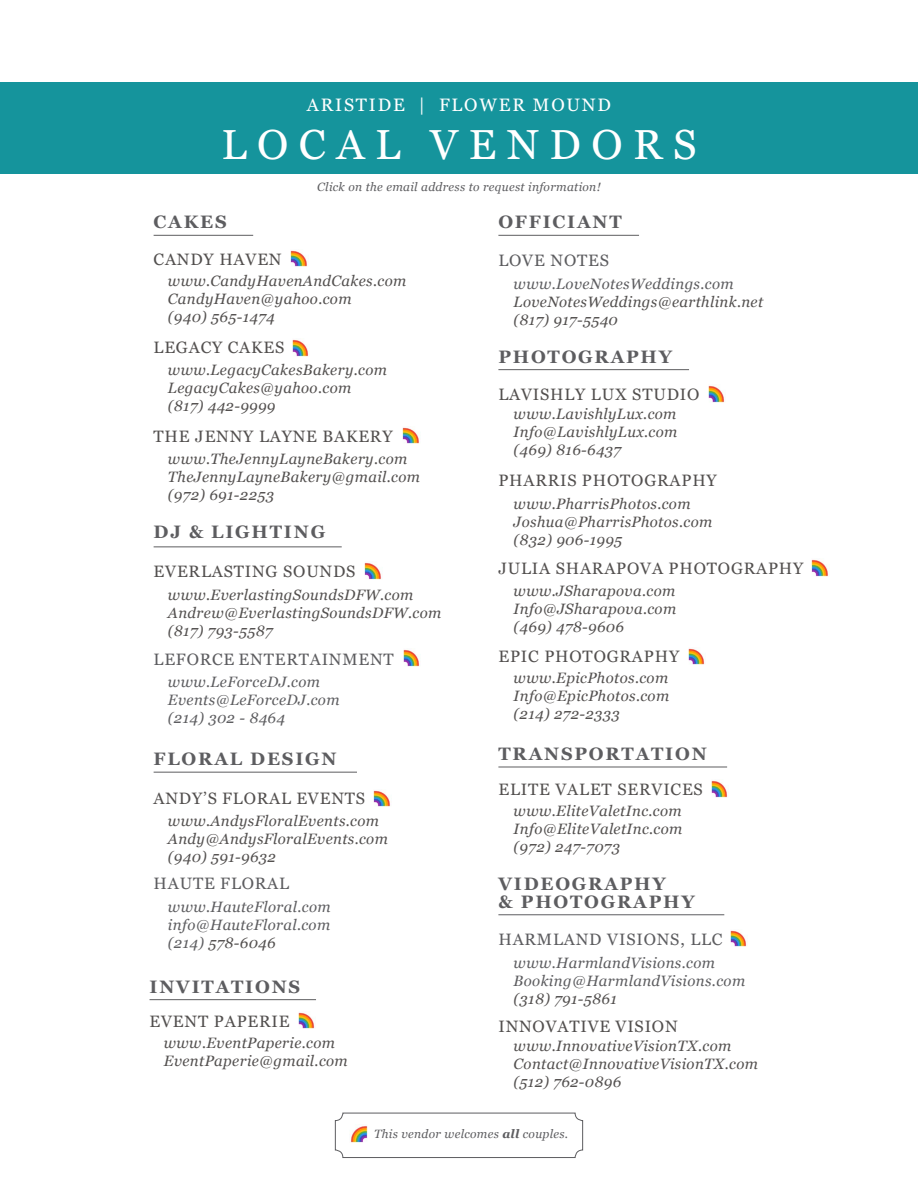
<style>
.page{position:relative;width:918px;height:1188px;background:#fff}
.page>*{position:absolute;margin:0;border:0;box-sizing:border-box;transform-origin:0 0}
.t1{font:42px "Georgia";letter-spacing:.25em;color:#fff}
.t2{font:700 18px/18px "Georgia";letter-spacing:.1em;color:#5d5d60}
.t3{font:18px "Georgia";letter-spacing:.1em;color:#fff}
.t4{font:16.5px "Georgia";letter-spacing:.05em;color:#53504f}
.t5{font:16.5px "Georgia";letter-spacing:.05em;color:#5d5d60}
.t6{font:italic 15px/18px "Georgia";letter-spacing:.025em;color:#53504f}
.t7{font:italic 15px/18px "Georgia";letter-spacing:.025em;color:#5d5d60}
.t8{font:italic 12px "Georgia";letter-spacing:.025em;color:#5d5d60}
.s1{color:#53504f}
.s2{font-weight:700}
</style>
<div class="page">
<div style="left:0;top:82px;width:918px;height:92px;background:#15949c"></div>
<div style="left:335px;top:1113px;width:248px;height:45px;border:1px solid #5d5d60;border-radius:8px"></div>
<img style="left:350px;top:1126px;width:18px;height:17px">
<hr style="left:150px;top:999px;width:166px;height:1px;background:#5d5d60">
<hr style="left:498px;top:235px;width:141px;height:1px;background:#5d5d60">
<hr style="left:154px;top:235px;width:99px;height:1px;background:#5d5d60">
<hr style="left:154px;top:772px;width:203px;height:1px;background:#5d5d60">
<hr style="left:498px;top:369px;width:191px;height:1px;background:#5d5d60">
<hr style="left:498px;top:914px;width:226px;height:1px;background:#5d5d60">
<hr style="left:154px;top:546px;width:188px;height:1px;background:#5d5d60">
<hr style="left:498px;top:767px;width:229px;height:1px;background:#5d5d60">
<img style="left:290px;top:250px;width:17px;height:17px">
<img style="left:292px;top:339px;width:17px;height:18px">
<img style="left:402px;top:427px;width:17px;height:17px">
<img style="left:364px;top:562px;width:17px;height:18px">
<img style="left:403px;top:649px;width:17px;height:18px">
<img style="left:373px;top:790px;width:17px;height:17px">
<img style="left:298px;top:1012px;width:17px;height:17px">
<img style="left:730px;top:930px;width:17px;height:17px">
<img style="left:711px;top:780px;width:17px;height:18px">
<img style="left:688px;top:648px;width:17px;height:17px">
<img style="left:811px;top:559px;width:17px;height:18px">
<img style="left:708px;top:385px;width:17px;height:18px">
<p class="t3" style="left:307px;top:92px;width:306px">ARISTIDE | FLOWER MOUND</p>
<h1 class="t1" style="left:221px;top:114px;width:477px">LOCAL VENDORS</h1>
<p class="t8" style="left:317px;top:178px;width:285px">Click on the email address to request information!</p>
<p class="t2" style="left:154px;top:212px;width:75px">CAKES</p>
<p class="t4" style="left:154px;top:248px;width:129px">CANDY HAVEN</p>
<p class="t6" style="left:168px;top:271px;width:240px">www.CandyHavenAndCakes.com<br>CandyHaven@yahoo.com<br>(940) 565-1474</p>
<p class="t4" style="left:154px;top:336px;width:132px">LEGACY CAKES</p>
<p class="t6" style="left:168px;top:360px;width:221px">www.LegacyCakesBakery.com<br>LegacyCakes@yahoo.com (817) 442-9999</p>
<p class="t4" style="left:154px;top:424px;width:240px">THE JENNY LAYNE BAKERY</p>
<p class="t6" style="left:168px;top:449px;width:254px">www.TheJennyLayneBakery.com<br>TheJennyLayneBakery@gmail.com (972) 691-2253</p>
<p class="t2" style="left:154px;top:522px;width:173px">DJ &amp; LIGHTING</p>
<p class="t4" style="left:154px;top:560px;width:203px">EVERLASTING SOUNDS</p>
<p class="t6" style="left:168px;top:585px;width:275px">www.EverlastingSoundsDFW.com<br>Andrew@EverlastingSoundsDFW.com (817) 793-5587</p>
<p class="t5" style="left:154px;top:647px;width:242px">LEFORCE ENTERTAINMENT</p>
<p class="t7" style="left:168px;top:672px;width:173px">www.LeForceDJ.com<br>Events@LeForceDJ.com (214) 302 - 8464</p>
<p class="t2" style="left:154px;top:749px;width:185px">FLORAL DESIGN</p>
<p class="t4" style="left:154px;top:786px;width:213px">ANDY’S FLORAL EVENTS</p>
<p class="t6" style="left:168px;top:811px;width:221px">www.AndysFloralEvents.com<br>Andy@AndysFloralEvents.com (940) 591-9632</p>
<p class="t5" style="left:154px;top:871px;width:137px">HAUTE FLORAL</p>
<p class="t7" style="left:168px;top:897px;width:164px;text-align:justify">www.HauteFloral.com info@HauteFloral.com (214) <span class="s1">578-6046</span></p>
<p class="t2" style="left:150px;top:976px;width:152px">INVITATIONS</p>
<p class="t4" style="left:150px;top:1009px;width:142px">EVENT PAPERIE</p>
<p class="t6" style="left:164px;top:1033px;width:185px">www.EventPaperie.com<br>EventPaperie@gmail.com</p>
<p class="t2" style="left:498px;top:212px;width:125px">OFFICIANT</p>
<p class="t5" style="left:498px;top:248px;width:112px">LOVE NOTES</p>
<p class="t7" style="left:514px;top:274px;width:222px">www.LoveNotesWeddings.com</p>
<p class="t6" style="left:514px;top:292px;width:251px">LoveNotesWeddings@earthlink.net (817) 917-5540</p>
<p class="t2" style="left:498px;top:346px;width:175px">PHOTOGRAPHY</p>
<p class="t4" style="left:498px;top:382px;width:203px">LAVISHLY LUX STUDIO</p>
<p class="t6" style="left:514px;top:404px;width:165px;text-align:justify">www.LavishlyLux.com Info@LavishlyLux.com (469) 816-6437</p>
<p class="t4" style="left:498px;top:468px;width:220px">PHARRIS PHOTOGRAPHY</p>
<p class="t6" style="left:514px;top:494px;width:200px">www.PharrisPhotos.com<br>Joshua@PharrisPhotos.com (832) 906-1995</p>
<p class="t4" style="left:498px;top:556px;width:306px">JULIA SHARAPOVA PHOTOGRAPHY</p>
<p class="t6" style="left:514px;top:581px;width:164px;text-align:justify">www.JSharapova.com Info@JSharapova.com (469) 478-9606</p>
<p class="t4" style="left:498px;top:645px;width:182px">EPIC PHOTOGRAPHY</p>
<p class="t6" style="left:514px;top:669px;width:157px;text-align:justify">www.EpicPhotos.com Info@EpicPhotos.com (214) 272-2333</p>
<p class="t2" style="left:498px;top:744px;width:210px">TRANSPORTATION</p>
<p class="t4" style="left:498px;top:777px;width:206px">ELITE VALET SERVICES</p>
<p class="t6" style="left:514px;top:801px;width:170px;text-align:justify">www.EliteValetInc.com Info@EliteValetInc.com (972) 247-7073</p>
<p class="t2" style="left:498px;top:874px;width:198px">VIDEOGRAPHY<br>&amp; PHOTOGRAPHY</p>
<p class="t5" style="left:498px;top:928px;width:226px">HARMLAND VISIONS, LLC</p>
<p class="t7" style="left:514px;top:953px;width:233px">www.HarmlandVisions.com<br>Booking@HarmlandVisions.com</p>
<p class="t6" style="left:514px;top:989px;width:105px">(318) 791-5861</p>
<p class="t6" style="left:514px;top:1037px;width:246px">www.InnovativeVisionTX.com<br>Contact@InnovativeVisionTX.com (512) 762-0896</p>
<p class="t4" style="left:498px;top:1014px;width:181px">INNOVATIVE VISION</p>
<p class="t8" style="left:374px;top:1125px;width:196px">This vendor welcomes <span class="s2">all</span> couples.</p>
</div>
